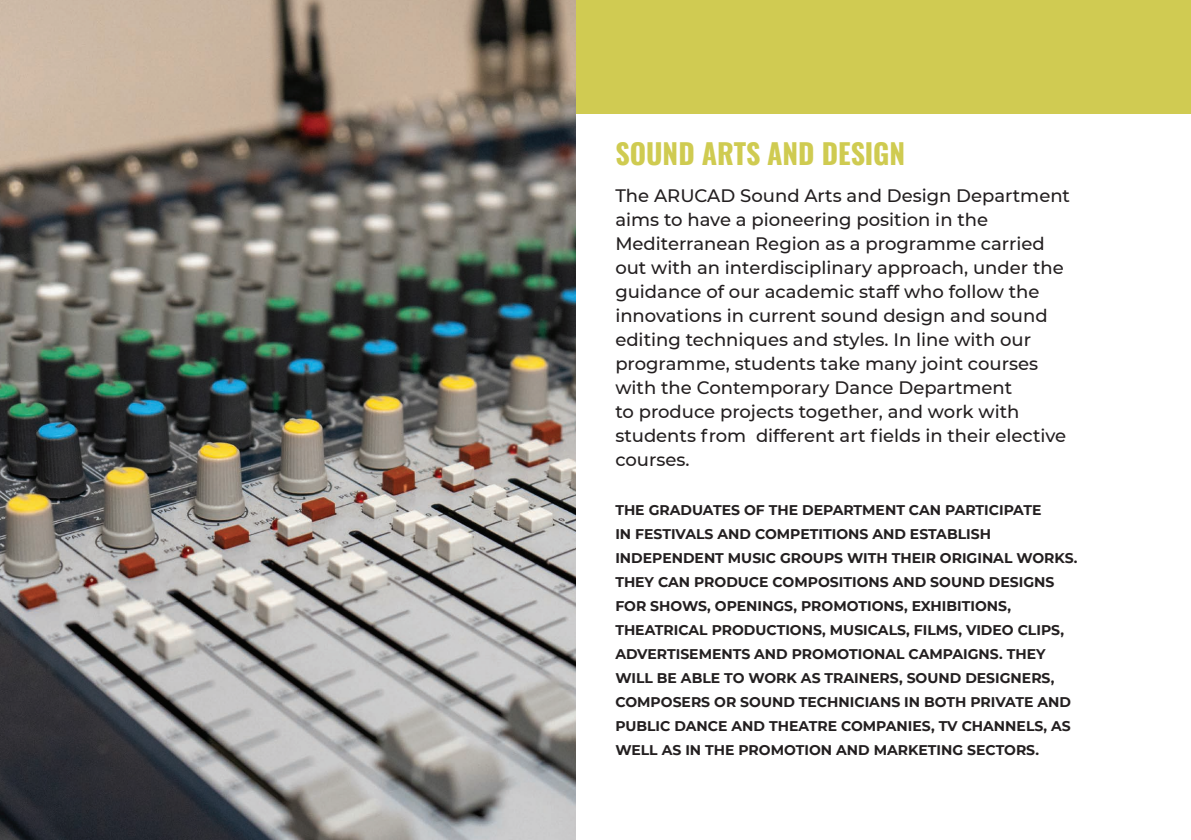
<style>
.page{position:relative;width:1191px;height:840px;background:#fff}
.page>*{position:absolute;margin:0;border:0;box-sizing:border-box;transform-origin:0 0}
.t1{font:700 28px "Oswald";color:#cfcb51}
.t2{font:500 18px/24px "Montserrat";color:#231f20}
.t3{font:700 14px/24px "Montserrat";color:#231f20}
</style>
<div class="page">
<div style="left:0;top:0;width:1191px;height:113px;background:#d0cb52"></div>
<img style="left:0;top:0;width:575px;height:839px">
<h1 class="t1" style="left:615px;top:131px;width:291px">SOUND ARTS AND DESIGN</h1>
<p class="t2" style="left:615px;top:184px;width:456px">The ARUCAD Sound Arts and Design Department aims to have a pioneering position in the Mediterranean Region as a programme carried out with an interdisciplinary approach, under the guidance of our academic staff who follow the innovations in current sound design and sound editing techniques and styles. In line with our programme, students take many joint courses with the Contemporary Dance Department<br>to produce projects together, and work with students from different art fields in their elective courses.</p>
<p class="t3" style="left:615px;top:497px;width:464px">THE GRADUATES OF THE DEPARTMENT CAN PARTICIPATE<br>IN FESTIVALS AND COMPETITIONS AND ESTABLISH INDEPENDENT MUSIC GROUPS WITH THEIR ORIGINAL WORKS.<br>THEY CAN PRODUCE COMPOSITIONS AND SOUND DESIGNS FOR SHOWS, OPENINGS, PROMOTIONS, EXHIBITIONS, THEATRICAL PRODUCTIONS, MUSICALS, FILMS, VIDEO CLIPS, ADVERTISEMENTS AND PROMOTIONAL CAMPAIGNS. THEY WILL BE ABLE TO WORK AS TRAINERS, SOUND DESIGNERS, COMPOSERS OR SOUND TECHNICIANS IN BOTH PRIVATE AND PUBLIC DANCE AND THEATRE COMPANIES, TV CHANNELS, AS WELL AS IN THE PROMOTION AND MARKETING SECTORS.</p>
</div>
